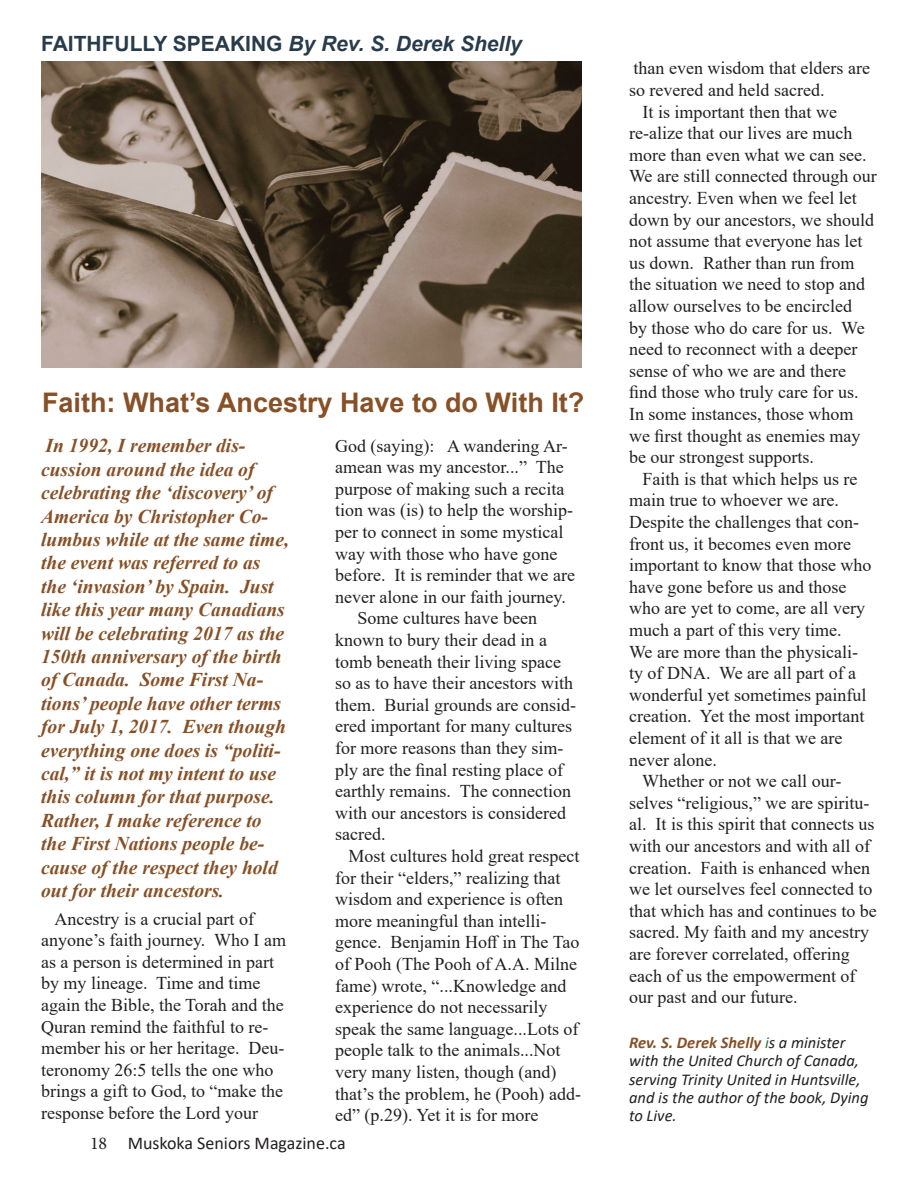
<style>
.page{position:relative;width:918px;height:1188px;background:#fff}
.page>*{position:absolute;margin:0;border:0;box-sizing:border-box;transform-origin:0 0}
.t1{font:700 27px "Arial";color:#875026}
.t2{font:italic 700 21px "Arial";color:#293b4a}
.t3{font:italic 700 19.5px/23.4px "Times New Roman";color:#875026}
.t4{font:18px/21.6px "Times New Roman";color:#231f20}
.t5{font:18px "Calibri";color:#231f20}
.t6{font:italic 16.5px/18.3px "Calibri";color:#231f20}
.s1{font-style:normal}
.s2{font-family:"Minion Pro"}
.s3{font-weight:700;color:#875026}
.s4{color:#297438}
</style>
<div class="page">
<img style="left:41px;top:62px;width:541px;height:305px">
<p class="t2" style="left:41px;top:30px;width:482px"><span class="s1">FAITHFULLY SPEAKING</span> By Rev. S. Derek Shelly</p>
<h1 class="t1" style="left:42px;top:384px;width:544px">Faith: What’s Ancestry Have to do With It?</h1>
<p class="t3" style="left:41px;top:434px;width:249px">In 1992, I remember dis&shy;cussion around the idea of celebrating the ‘discovery’ of<br>America by Christopher Co&shy;lumbus while at the same time, the event was referred to as the ‘invasion’ by Spain. Just like this year many Canadians will be celebrating 2017 as the<br>150th anniversary of the birth of Canada. Some First Na&shy;tions’ people have other terms for July 1, 2017. Even though everything one does is “politi&shy;cal,” it is not my intent to use this column for that purpose.<br>Rather, I make reference to the First Nations people be&shy;cause of the respect they hold out for their ancestors.</p>
<p class="t4" style="left:41px;top:907px;width:246px;text-indent:14px">Ancestry is a crucial part of anyone’s faith journey. Who I am as a person is determined in part by my lineage. Time and time again the Bible, the Torah and the<br>Quran remind the faithful to re&shy;member his or her heritage. Deu&shy;teronomy 26:5 tells the one who brings a gift to God, to “make the response before the Lord your</p>
<p class="t4" style="left:335px;top:434px;width:234px">God (saying): A wandering Ar-</p>
<p class="t4" style="left:335px;top:456px;width:230px">amean was my ancestor...” The</p>
<p class="t4" style="left:335px;top:477px;width:231px">purpose of making such a recita</p>
<p class="t4" style="left:335px;top:499px;width:239px">tion was (is) to help the worship-</p>
<p class="t4" style="left:335px;top:521px;width:230px">per to connect in some mystical</p>
<p class="t4" style="left:335px;top:542px;width:224px">way with those who have gone</p>
<p class="t4" style="left:335px;top:564px;width:241px">before. It is reminder that we are</p>
<p class="t4" style="left:335px;top:585px;width:232px">never alone in our faith journey.</p>
<p class="t4" style="left:358px;top:607px;width:181px">Some cultures have been</p>
<p class="t4" style="left:335px;top:629px;width:213px">known to bury their dead in a</p>
<p class="t4" style="left:335px;top:650px;width:227px">tomb beneath their living space</p>
<p class="t4" style="left:335px;top:672px;width:239px">so as to have their ancestors with</p>
<p class="t4" style="left:335px;top:693px;width:242px">them. Burial grounds are consid-</p>
<p class="t4" style="left:335px;top:715px;width:238px">ered important for many cultures</p>
<p class="t4" style="left:335px;top:737px;width:230px">for more reasons than they sim-</p>
<p class="t4" style="left:335px;top:758px;width:229px">ply are the final resting place of</p>
<p class="t4" style="left:335px;top:780px;width:238px">earthly remains. The connection</p>
<p class="t4" style="left:335px;top:801px;width:232px">with our ancestors is considered</p>
<p class="t4" style="left:335px;top:823px;width:52px">sacred.</p>
<p class="t4" style="left:349px;top:845px;width:232px">Most cultures hold great respect</p>
<p class="t4" style="left:335px;top:866px;width:227px">for their “elders,” realizing that</p>
<p class="t4" style="left:335px;top:888px;width:229px">wisdom and experience is often</p>
<p class="t4" style="left:335px;top:909px;width:213px">more meaningful than intelli-</p>
<p class="t4" style="left:335px;top:931px;width:246px">gence. Benjamin Hoff in The Tao</p>
<p class="t4" style="left:335px;top:953px;width:243px">of Pooh (The Pooh of A.A. Milne</p>
<p class="t4" style="left:335px;top:974px;width:233px">fame) wrote, “...Knowledge and</p>
<p class="t4" style="left:335px;top:996px;width:214px">experience do not necessarily</p>
<p class="t4" style="left:335px;top:1017px;width:245px">speak the same language...Lots of</p>
<p class="t4" style="left:335px;top:1039px;width:227px">people talk to the animals...Not</p>
<p class="t4" style="left:335px;top:1061px;width:223px">very many listen, though (and)</p>
<p class="t4" style="left:335px;top:1082px;width:247px">that’s the problem, he (Pooh) add-</p>
<p class="t4" style="left:335px;top:1104px;width:205px">ed” (p.29). Yet it is for more</p>
<p class="t5" style="left:90px;top:1130px;width:257px"><span class="s2">18</span> Muskoka Seniors Magazine.ca</p>
<p class="t4" style="left:634px;top:57px;width:238px">than even wisdom that elders are</p>
<p class="t4" style="left:629px;top:79px;width:197px">so revered and held sacred.</p>
<p class="t4" style="left:643px;top:100px;width:196px">It is important then that we</p>
<p class="t4" style="left:629px;top:122px;width:225px">re-alize that our lives are much</p>
<p class="t4" style="left:629px;top:143px;width:239px">more than even what we can see.</p>
<p class="t4" style="left:629px;top:165px;width:249px">We are still connected through our</p>
<p class="t4" style="left:629px;top:187px;width:229px">ancestry. Even when we feel let</p>
<p class="t4" style="left:629px;top:208px;width:246px">down by our ancestors, we should</p>
<p class="t4" style="left:629px;top:230px;width:235px">not assume that everyone has let</p>
<p class="t4" style="left:629px;top:251px;width:227px">us down. Rather than run from</p>
<p class="t4" style="left:629px;top:273px;width:237px">the situation we need to stop and</p>
<p class="t4" style="left:629px;top:295px;width:224px">allow ourselves to be encircled</p>
<p class="t4" style="left:629px;top:316px;width:237px">by those who do care for us. We</p>
<p class="t4" style="left:629px;top:338px;width:230px">need to reconnect with a deeper</p>
<p class="t4" style="left:629px;top:359px;width:218px">sense of who we are and there</p>
<p class="t4" style="left:629px;top:381px;width:231px">find those who truly care for us.</p>
<p class="t4" style="left:629px;top:403px;width:226px">In some instances, those whom</p>
<p class="t4" style="left:629px;top:424px;width:233px">we first thought as enemies may</p>
<p class="t4" style="left:629px;top:446px;width:186px">be our strongest supports.</p>
<p class="t4" style="left:643px;top:467px;width:216px">Faith is that which helps us re</p>
<p class="t4" style="left:629px;top:489px;width:211px">main true to whoever we are.</p>
<p class="t4" style="left:629px;top:511px;width:231px">Despite the challenges that con-</p>
<p class="t4" style="left:629px;top:532px;width:223px">front us, it becomes even more</p>
<p class="t4" style="left:629px;top:554px;width:244px">important to know that those who</p>
<p class="t4" style="left:629px;top:575px;width:219px">have gone before us and those</p>
<p class="t4" style="left:629px;top:597px;width:237px">who are yet to come, are all very</p>
<p class="t4" style="left:629px;top:619px;width:214px">much a part of this very time.</p>
<p class="t4" style="left:629px;top:640px;width:230px">We are more than the physicali-</p>
<p class="t4" style="left:629px;top:662px;width:229px">ty of DNA. We are all part of a</p>
<p class="t4" style="left:629px;top:683px;width:239px">wonderful yet sometimes painful</p>
<p class="t4" style="left:629px;top:705px;width:237px">creation. Yet the most important</p>
<p class="t4" style="left:629px;top:727px;width:215px">element of it all is that we are</p>
<p class="t4" style="left:629px;top:748px;width:89px">never alone.</p>
<p class="t4" style="left:642px;top:770px;width:201px">Whether or not we call our-</p>
<p class="t4" style="left:629px;top:791px;width:242px">selves “religious,” we are spiritu-</p>
<p class="t4" style="left:629px;top:813px;width:247px">al. It is this spirit that connects us</p>
<p class="t4" style="left:629px;top:835px;width:242px">with our ancestors and with all of</p>
<p class="t4" style="left:629px;top:856px;width:242px">creation. Faith is enhanced when</p>
<p class="t4" style="left:629px;top:878px;width:245px">we let ourselves feel connected to</p>
<p class="t4" style="left:629px;top:899px;width:249px">that which has and continues to be</p>
<p class="t4" style="left:629px;top:921px;width:241px">sacred. My faith and my ancestry</p>
<p class="t4" style="left:629px;top:943px;width:222px">are forever correlated, offering</p>
<p class="t4" style="left:629px;top:964px;width:228px">each of us the empowerment of</p>
<p class="t4" style="left:629px;top:986px;width:170px">our past and our future.</p>
<p class="t6" style="left:629px;top:1033px;width:241px"><span class="s3">Rev. S. Derek Shelly</span> <span class="s4">i</span>s a minister with the United Church of Canada, serving Trinity United in Huntsville, and is the author of the book, Dying to Live.</p>
</div>
